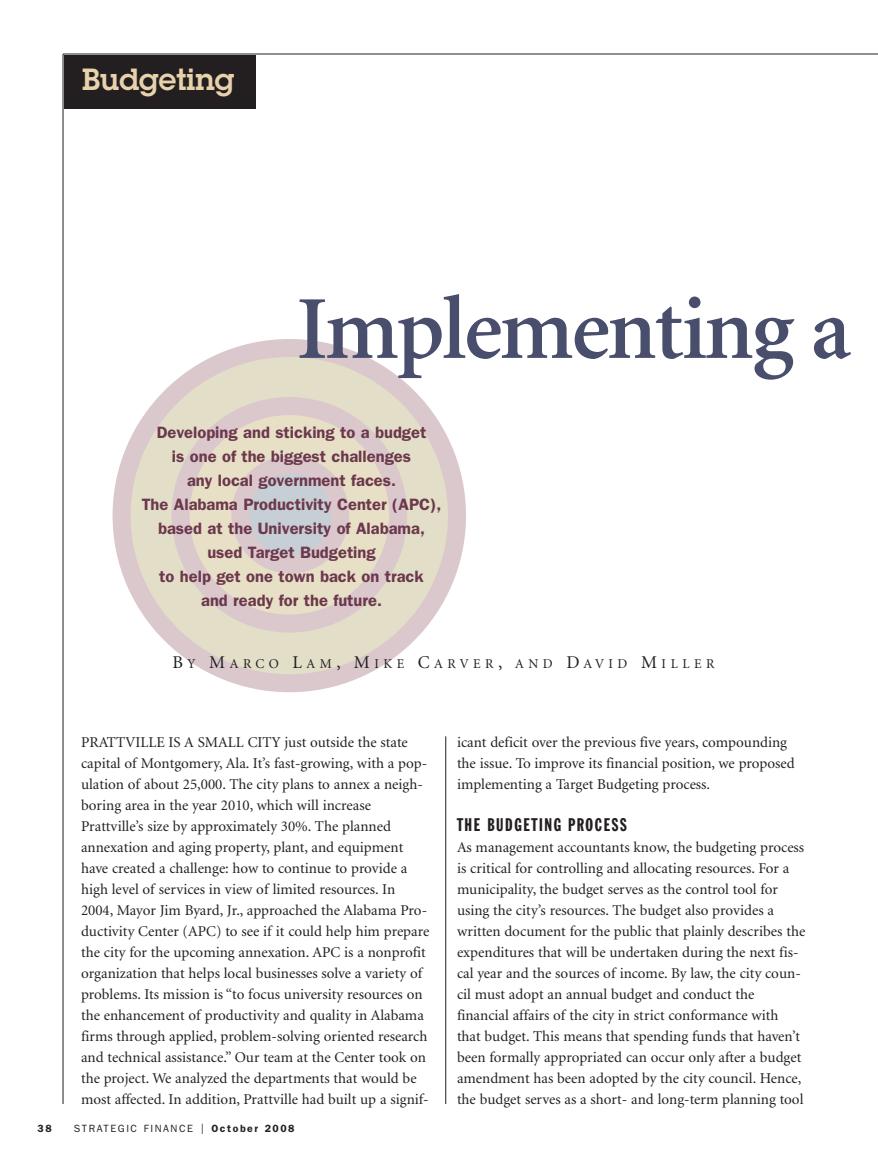
<style>
.page{position:relative;width:878px;height:1161px;background:#fff}
.page>*{position:absolute;margin:0;border:0;box-sizing:border-box;transform-origin:0 0}
.t1{font:600 90px "Minion";letter-spacing:-.025em;color:#484e6b}
.t2{font:600 30px "Lubalin Graph";color:#e7d2ac}
.t3{font:18px "Franklin Gothic Extra Cond";letter-spacing:.09em;color:#231f20}
.t4{font:600 16.5px/24px "Franklin Gothic";color:#6c384c;text-align:center}
.t5{font:15px/21px "Minion";color:#231f20}
.t6{font:13.5px "Minion";letter-spacing:.335em;color:#231f20}
.t7{font:10.5px "Franklin Gothic";letter-spacing:.15em;color:#231f20}
.t8{font:600 10.5px "Franklin Gothic";color:#231f20}
.s1{font-size:18px}
.s2{font-size:15px}
.s3{font-weight:600}
</style>
<div class="page">
<hr style="left:63px;top:54px;width:815px;height:1px;background:#231f20">
<div style="left:64px;top:55px;width:191px;height:54px;background:#231f20"></div>
<hr style="left:63px;top:54px;width:1px;height:1050px;background:#231f20">
<svg style="left:112px;top:339px;width:354px;height:353px"></svg>
<svg style="left:171px;top:397px;width:236px;height:236px"></svg>
<svg style="left:231px;top:456px;width:118px;height:118px"></svg>
<hr style="left:445px;top:736px;width:1px;height:368px;background:#231f20">
<h2 class="t2" style="left:82px;top:62px;width:154px">Budgeting</h2>
<h1 class="t1" style="left:296px;top:294px;width:556px">Implementing a</h1>
<p class="t4" style="left:142px;top:422px;width:301px">Developing and sticking to a budget<br>is one of the biggest challenges<br>any local government faces.<br>The Alabama Productivity Center (APC), based at the University of Alabama, used Target Budgeting<br>to help get one town back on track<br>and ready for the future.</p>
<p class="t6" style="left:172px;top:658px;width:543px"><span class="s1">B</span>Y <span class="s1">M</span>ARCO <span class="s1">L</span>AM<span class="s1">, M</span>IKE <span class="s1">C</span>ARVER<span class="s1">,</span> AND <span class="s1">D</span>AVID <span class="s1">M</span>ILLER</p>
<p class="t5" style="left:81px;top:733px;width:350px">PRATTVILLE IS A SMALL CITY just outside the state capital of Montgomery, Ala. It’s fast-growing, with a pop&shy;ulation of about 25,000. The city plans to annex a neigh&shy;boring area in the year 2010, which will increase Prattville’s size by approximately 30%. The planned annexation and aging property, plant, and equipment have created a challenge: how to continue to provide a high level of services in view of limited resources. In 2004, Mayor Jim Byard, Jr., approached the Alabama Pro&shy;ductivity Center (APC) to see if it could help him prepare the city for the upcoming annexation. APC is a nonprofit organization that helps local businesses solve a variety of problems. Its mission is “to focus university resources on the enhancement of productivity and quality in Alabama firms through applied, problem-solving oriented research and technical assistance.” Our team at the Center took on the project. We analyzed the departments that would be most affected. In addition, Prattville had built up a signif-</p>
<p class="t5" style="left:457px;top:733px;width:339px">icant deficit over the previous five years, compounding the issue. To improve its financial position, we proposed implementing a Target Budgeting process.</p>
<p class="t3" style="left:457px;top:818px;width:171px">THE BUDGETING PROCESS</p>
<p class="t5" style="left:457px;top:838px;width:350px">As management accountants know, the budgeting process is critical for controlling and allocating resources. For a municipality, the budget serves as the control tool for using the city’s resources. The budget also provides a written document for the public that plainly describes the expenditures that will be undertaken during the next fis&shy;cal year and the sources of income. By law, the city coun&shy;cil must adopt an annual budget and conduct the financial affairs of the city in strict conformance with that budget. This means that spending funds that haven’t been formally appropriated can occur only after a budget amendment has been adopted by the city council. Hence, the budget serves as a short- and long-term planning tool</p>
<p class="t8" style="left:38px;top:1125px;width:16px">38</p>
<p class="t7" style="left:74px;top:1125px;width:222px">STRATEGIC FINANCE <span class="s2">I</span> <span class="s3">October 2008</span></p>
</div>
